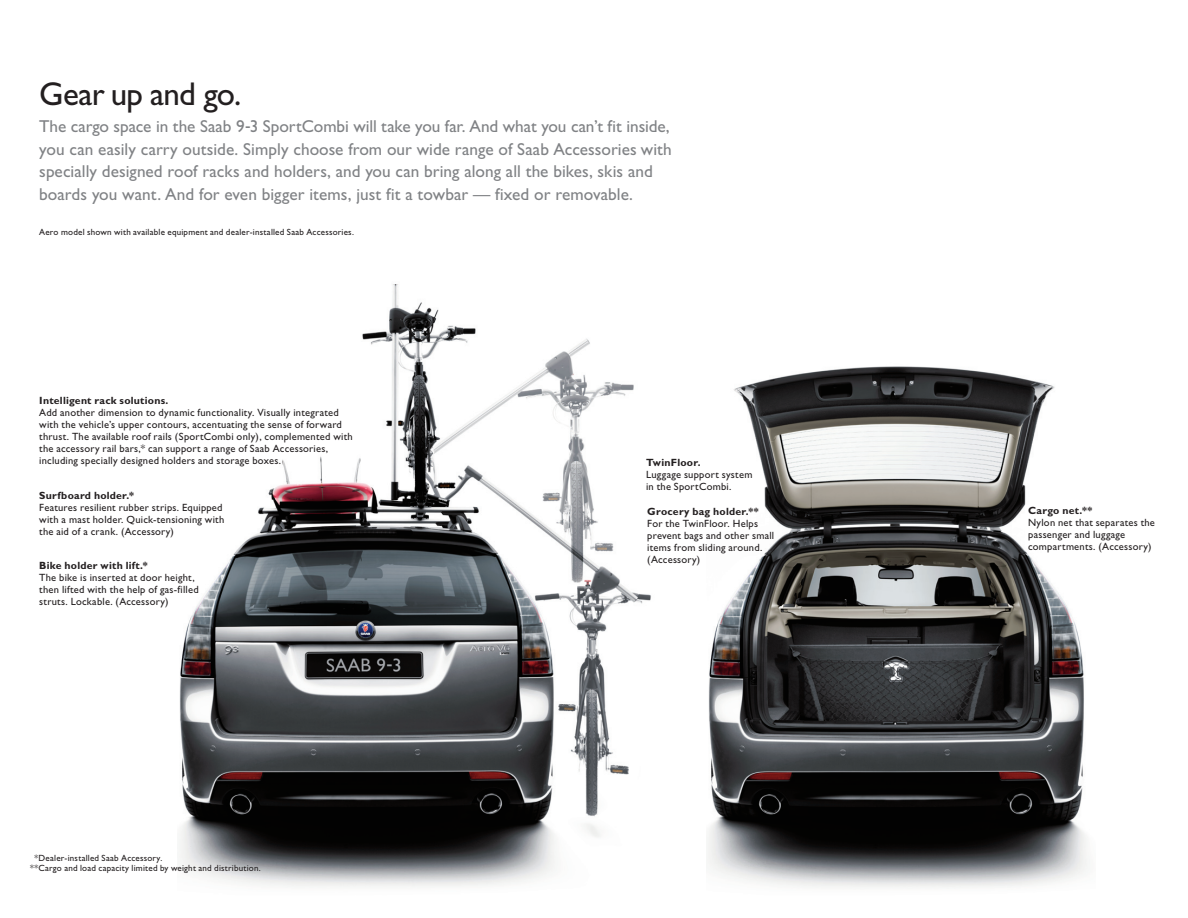
<style>
.page{position:relative;width:1188px;height:918px;background:#fff}
.page>*{position:absolute;margin:0;border:0;box-sizing:border-box;transform-origin:0 0}
.t1{font:33px "Gill Sans For Saab";letter-spacing:-.025em;color:#231f20}
.t2{font:17.25px/22.5px "Gill Sans For Saab";color:#808285}
.t3{font:10.5px/12px "Gill Sans For Saab";letter-spacing:.02em;color:#231f20}
.t4{font:700 10.5px "Gill Sans For Saab";letter-spacing:.025em;color:#231f20}
.t5{font:9px/10.5px "Gill Sans For Saab";letter-spacing:.025em;color:#231f20}
</style>
<div class="page">
<img style="left:179px;top:284px;width:472px;height:603px">
<img style="left:707px;top:366px;width:380px;height:521px">
<h1 class="t1" style="left:39px;top:75px;width:204px">Gear up and go.</h1>
<p class="t2" style="left:39px;top:115px;width:634px">The cargo space in the Saab 9-3 SportCombi will take you far. And what you can’t fit inside, you can easily carry outside. Simply choose from our wide range of Saab Accessories with specially designed roof racks and holders, and you can bring along all the bikes, skis and boards you want. And for even bigger items, just fit a towbar — fixed or removable.</p>
<p class="t5" style="left:39px;top:226px;width:316px">Aero model shown with available equipment and dealer-installed Saab Accessories.</p>
<p class="t4" style="left:39px;top:394px;width:131px">Intelligent rack solutions.</p>
<p class="t3" style="left:39px;top:406px;width:315px">Add another dimension to dynamic functionality. Visually integrated with the vehicle’s upper contours, accentuating the sense of forward thrust. The available roof rails (SportCombi only), complemented with the accessory rail bars,* can support a range of Saab Accessories, including specially designed holders and storage boxes.</p>
<p class="t4" style="left:39px;top:489px;width:96px">Surfboard holder.*</p>
<p class="t3" style="left:39px;top:501px;width:187px">Features resilient rubber strips. Equipped with a mast holder. Quick-tensioning with the aid of a crank. (Accessory)</p>
<p class="t4" style="left:39px;top:560px;width:110px">Bike holder with lift.*</p>
<p class="t3" style="left:39px;top:572px;width:161px">The bike is inserted at door height, then lifted with the help of gas-filled struts. Lockable. (Accessory)</p>
<p class="t5" style="left:30px;top:852px;width:232px;text-indent:4px">*Dealer-installed Saab Accessory.<br>**Cargo and load capacity limited by weight and distribution.</p>
<p class="t4" style="left:646px;top:456px;width:56px">TwinFloor.</p>
<p class="t3" style="left:646px;top:468px;width:108px">Luggage support system in the SportCombi.</p>
<p class="t4" style="left:647px;top:505px;width:113px">Grocery bag holder.**</p>
<p class="t3" style="left:647px;top:517px;width:128px">For the TwinFloor. Helps prevent bags and other small items from sliding around. (Accessory)</p>
<p class="t4" style="left:1028px;top:504px;width:66px">Cargo net.**</p>
<p class="t3" style="left:1028px;top:516px;width:128px">Nylon net that separates the passenger and luggage compartments. (Accessory)</p>
</div>
